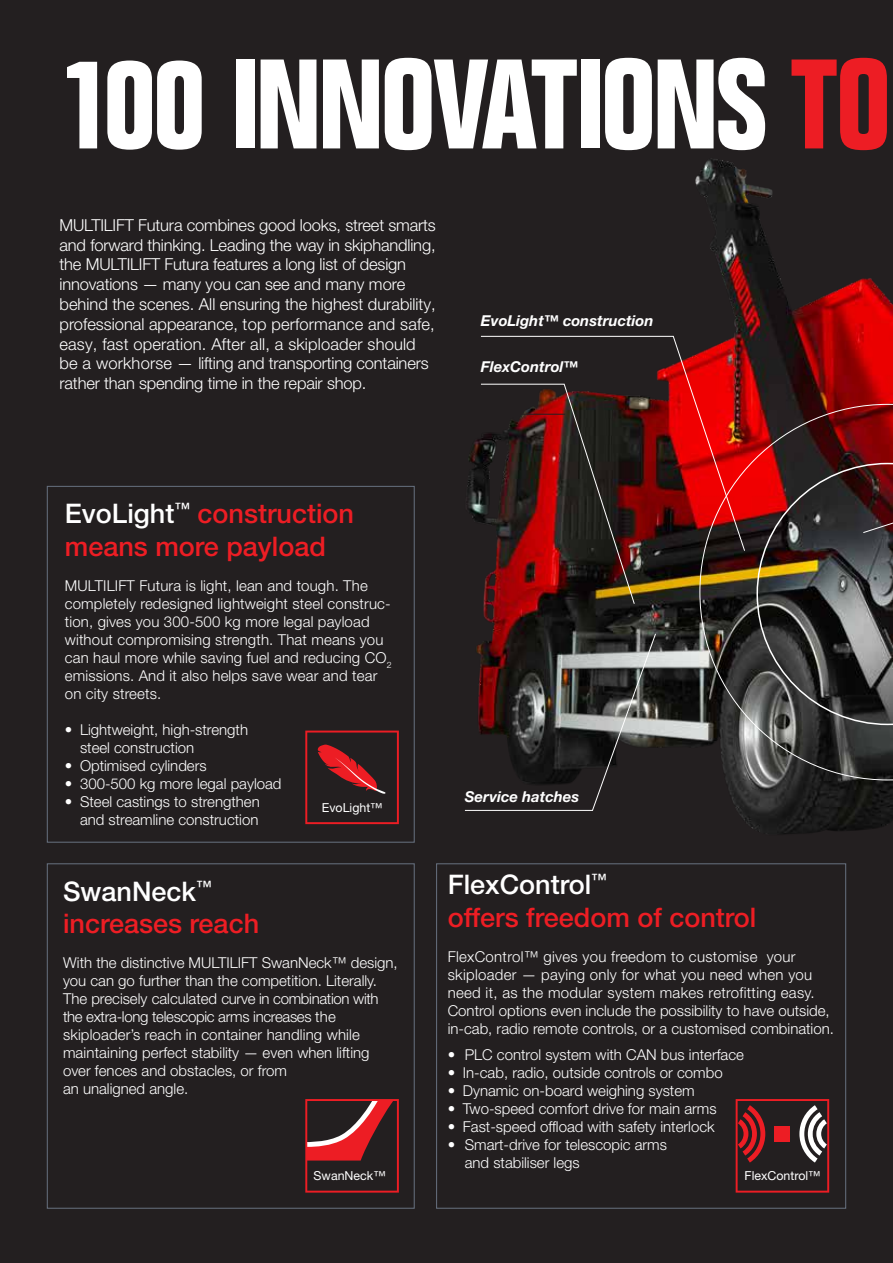
<style>
.page{position:relative;width:893px;height:1263px;background:#231f20}
.page>*{position:absolute;margin:0;border:0;box-sizing:border-box;transform-origin:0 0}
.t1{font:700 condensed 124.5px "Folio";letter-spacing:-.03em;color:#fff}
.t2{font:500 27px/32.4px "Helvetica Neue LT Std";color:#ed1d24}
.t3{font:300 16.5px/19.8px "Helvetica Neue LT Pro";letter-spacing:-.01em;color:#fff}
.t4{font:300 15px/18px "Helvetica Neue LT Std";color:#fff}
.t5{font:300 15px/18px "Helvetica Neue LT Std";letter-spacing:.02em;color:#fff}
.t6{font:italic 700 15px "Helvetica Neue LT Pro";color:#fff}
.t7{font:12.45px "Helvetica Neue LT Std";color:#fff}
.s1{color:#ed1d24}
.s2{color:#fff}
</style>
<div class="page">
<img style="left:320px;top:158px;width:573px;height:771px">
<svg style="left:699px;top:404px;width:194px;height:376px"></svg>
<div style="left:47px;top:863px;width:368px;height:346px;border:1px solid #636c7a"></div>
<svg style="left:305px;top:1099px;width:94px;height:93px"></svg>
<div style="left:47px;top:486px;width:368px;height:357px;border:1px solid #636c7a"></div>
<svg style="left:305px;top:730px;width:94px;height:94px"></svg>
<div style="left:436px;top:863px;width:410px;height:346px;border:1px solid #636c7a"></div>
<svg style="left:736px;top:1099px;width:93px;height:93px"></svg>
<div style="left:774px;top:1126px;width:16px;height:16px;background:#ed1d24"></div>
<hr style="left:331px;top:414px;width:234px;height:1px;background:#231f20">
<svg style="left:480px;top:336px;width:266px;height:216px"></svg>
<svg style="left:756px;top:391px;width:137px;height:334px"></svg>
<svg style="left:480px;top:383px;width:155px;height:222px"></svg>
<svg style="left:464px;top:633px;width:193px;height:178px"></svg>
<h1 class="t1" style="left:60px;top:36px;width:833px">100 INNOVATIONS <span class="s1">TO</span></h1>
<p class="t3" style="left:60px;top:215px;width:378px">MULTILIFT Futura combines good looks, street smarts and forward thinking. Leading the way in skiphandling, the MULTILIFT Futura features a long list of design innovations — many you can see and many more behind the scenes. All ensuring the highest durability, professional appearance, top performance and safe, easy, fast operation. After all, a skiploader should be a workhorse — lifting and transporting containers rather than spending time in the repair shop.</p>
<p class="t6" style="left:481px;top:312px;width:174px">EvoLight™ construction</p>
<p class="t6" style="left:481px;top:357px;width:99px">FlexControl™</p>
<h2 class="t2" style="left:65px;top:497px;width:291px"><span class="s2">EvoLight</span><sup>™</sup> construction means more payload</h2>
<p class="t4" style="left:65px;top:576px;width:328px">MULTILIFT Futura is light, lean and tough. The completely redesigned lightweight steel construc&shy;tion, gives you 300-500 kg more legal payload without compromising strength. That means you can haul more while saving fuel and reducing CO<sub>2 </sub>emissions. And it also helps save wear and tear on city streets.</p>
<p class="t4" style="left:80px;top:720px;width:170px;text-indent:-15px">• Lightweight, high-strength steel construction</p>
<p class="t4" style="left:65px;top:756px;width:143px">• Optimised cylinders</p>
<p class="t4" style="left:65px;top:774px;width:218px">• 300-500 kg more legal payload</p>
<p class="t4" style="left:65px;top:792px;width:196px;text-align:right">• Steel castings to strengthen and streamline construction</p>
<p class="t7" style="left:322px;top:800px;width:62px">EvoLight™</p>
<h2 class="t2" style="left:63px;top:874px;width:198px"><span class="s2">SwanNeck</span><sup>™ </sup>increases reach</h2>
<p class="t4" style="left:63px;top:953px;width:336px">With the distinctive MULTILIFT SwanNeck™ design, you can go further than the competition. Literally.<br>The precisely calculated curve in combination with the extra-long telescopic arms increases the skiploader’s reach in container handling while maintaining perfect stability — even when lifting over fences and obstacles, or from<br>an unaligned angle.</p>
<p class="t7" style="left:314px;top:1168px;width:73px">SwanNeck™</p>
<p class="t6" style="left:465px;top:787px;width:116px">Service hatches</p>
<h2 class="t2" style="left:448px;top:868px;width:310px"><span class="s2">FlexControl</span><sup>™<br></sup>offers freedom of control</h2>
<p class="t5" style="left:448px;top:947px;width:388px">FlexControl™ gives you freedom to customise your skiploader — paying only for what you need when you need it, as the modular system makes retrofitting easy.<br>Control options even include the possibility to have outside, in-cab, radio remote controls, or a customised combination.</p>
<p class="t4" style="left:448px;top:1045px;width:298px">• PLC control system with CAN bus interface</p>
<p class="t4" style="left:448px;top:1063px;width:276px">• In-cab, radio, outside controls or combo</p>
<p class="t4" style="left:448px;top:1081px;width:248px">• Dynamic on-board weighing system</p>
<p class="t4" style="left:448px;top:1099px;width:270px">• Two-speed comfort drive for main arms</p>
<p class="t4" style="left:448px;top:1117px;width:268px">• Fast-speed offload with safety interlock</p>
<p class="t4" style="left:465px;top:1135px;width:204px;text-indent:-17px">• Smart-drive for telescopic arms and stabiliser legs</p>
<p class="t7" style="left:744px;top:1168px;width:77px">FlexControl™</p>
</div>
